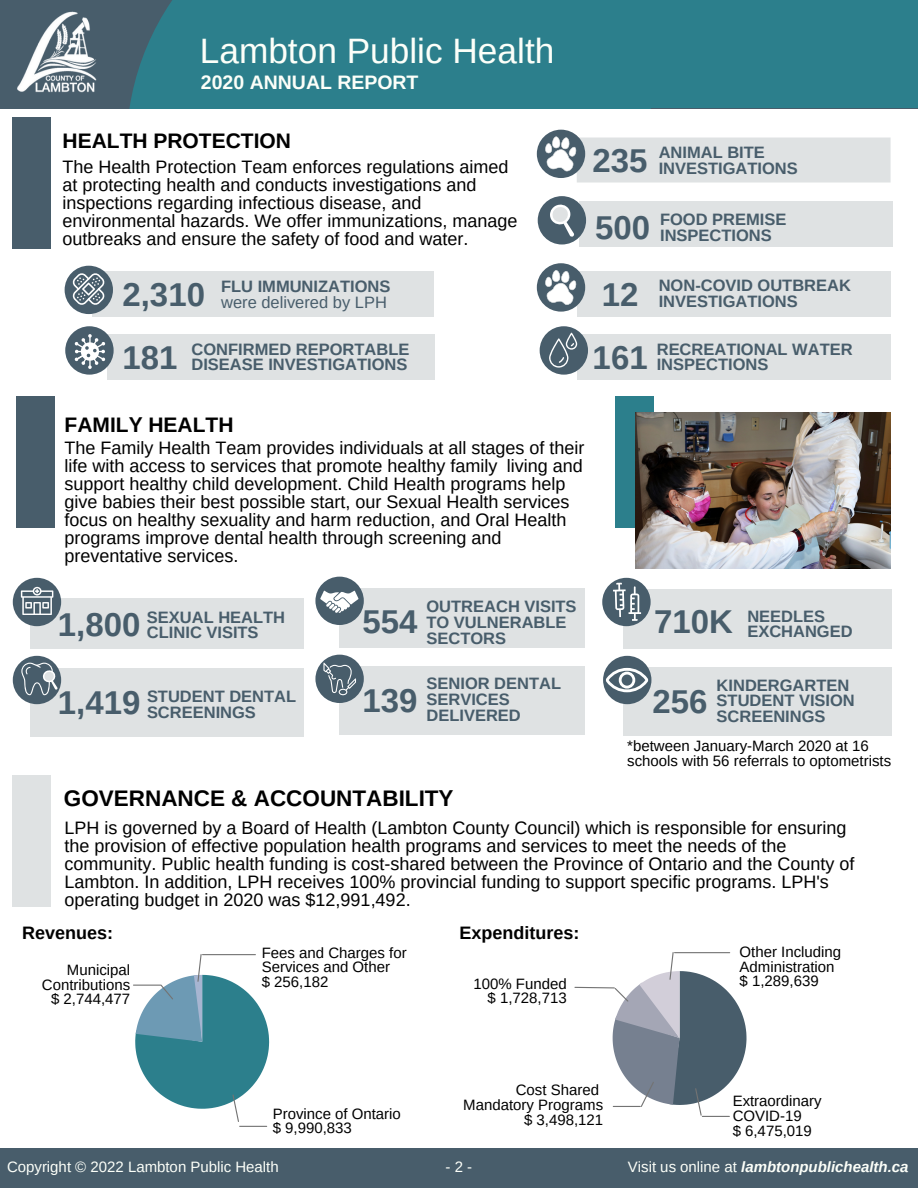
<style>
.page{position:relative;width:918px;height:1188px;background:#485d6b}
.page>*{position:absolute;margin:0;border:0;box-sizing:border-box;transform-origin:0 0}
.t1{font:35.25px "Arimo";color:#fcfff9}
.t2{font:700 33px "Arimo";color:#485d6b}
.t3{font:700 22.5px "Arimo";color:#000}
.t4{font:700 21px "Arimo";color:#000}
.t5{font:700 19.5px "Arimo";color:#fcfff9}
.t6{font:18px/18px "Arimo";color:#000}
.t7{font:700 18px "Arimo";color:#000}
.t8{font:700 16.5px/15.8px "Arimo";color:#485d6b}
.t9{font:16.5px/15.8px "Arimo";color:#485d6b;text-align:right}
.t10{font:15px/14.5px "Arimo";color:#000}
.t11{font:italic 700 15px "Arimo";color:#fcfff9}
.t12{font:15px "Arimo";color:#fcfff9}
.s1{font-size:33px}
.s2{font-weight:700;font-size:33px}
.s3{font-weight:700}
.s4{font-weight:400;font-style:normal}
</style>
<div class="page">
<svg style="left:126px;top:0;width:528px;height:110px;fill:#2c7f8c"></svg>
<div style="left:0;top:110px;width:918px;height:1038px;background:#fff"></div>
<div style="left:17px;top:396px;width:38px;height:132px;background:#485d6b"></div>
<div style="left:13px;top:117px;width:38px;height:131px;background:#485d6b"></div>
<div style="left:13px;top:775px;width:38px;height:132px;background:#dfe2e3"></div>
<img style="left:17px;top:11px;width:80px;height:82px">
<div style="left:179px;top:0;width:739px;height:108px;background:#2c7f8c"></div>
<div style="left:577px;top:138px;width:314px;height:45px;background:#dfe2e3"></div>
<div style="left:537px;top:130px;width:48px;height:48px;background:#485d6b;border-radius:50%"></div>
<svg style="left:545px;top:136px;width:32px;height:35px"></svg>
<div style="left:580px;top:202px;width:313px;height:45px;background:#dfe2e3"></div>
<div style="left:538px;top:196px;width:48px;height:49px;background:#485d6b;border-radius:50%"></div>
<svg style="left:550px;top:204px;width:24px;height:33px"></svg>
<div style="left:92px;top:271px;width:342px;height:45px;background:#dfe2e3"></div>
<div style="left:107px;top:334px;width:328px;height:45px;background:#dfe2e3"></div>
<div style="left:65px;top:266px;width:48px;height:48px;background:#485d6b;border-radius:50%"></div>
<svg style="left:72px;top:273px;width:33px;height:32px"></svg>
<div style="left:65px;top:326px;width:49px;height:49px;background:#485d6b;border-radius:50%"></div>
<div style="left:577px;top:334px;width:314px;height:45px;background:#dfe2e3"></div>
<div style="left:540px;top:326px;width:48px;height:49px;background:#485d6b;border-radius:50%"></div>
<svg style="left:75px;top:334px;width:30px;height:35px"></svg>
<svg style="left:549px;top:333px;width:28px;height:35px"></svg>
<div style="left:577px;top:271px;width:314px;height:45px;background:#dfe2e3"></div>
<div style="left:537px;top:263px;width:48px;height:49px;background:#485d6b;border-radius:50%"></div>
<svg style="left:545px;top:270px;width:32px;height:35px"></svg>
<div style="left:615px;top:396px;width:38px;height:132px;background:#2c7f8c"></div>
<img style="left:636px;top:412px;width:254px;height:157px">
<div style="left:623px;top:589px;width:268px;height:60px;background:#dfe2e3"></div>
<div style="left:340px;top:588px;width:245px;height:60px;background:#dfe2e3"></div>
<div style="left:30px;top:599px;width:274px;height:50px;background:#dfe2e3"></div>
<div style="left:623px;top:667px;width:268px;height:69px;background:#dfe2e3"></div>
<div style="left:340px;top:666px;width:245px;height:69px;background:#dfe2e3"></div>
<div style="left:30px;top:668px;width:274px;height:69px;background:#dfe2e3"></div>
<div style="left:602px;top:578px;width:49px;height:48px;background:#485d6b;border-radius:50%"></div>
<svg style="left:602px;top:580px;width:49px;height:44px"></svg>
<div style="left:315px;top:577px;width:49px;height:48px;background:#485d6b;border-radius:50%"></div>
<svg style="left:320px;top:591px;width:39px;height:22px"></svg>
<div style="left:13px;top:578px;width:48px;height:48px;background:#485d6b;border-radius:50%"></div>
<svg style="left:21px;top:587px;width:32px;height:28px"></svg>
<div style="left:603px;top:656px;width:48px;height:48px;background:#485d6b;border-radius:50%"></div>
<svg style="left:606px;top:668px;width:42px;height:24px"></svg>
<div style="left:315px;top:655px;width:49px;height:48px;background:#485d6b;border-radius:50%"></div>
<svg style="left:323px;top:663px;width:33px;height:32px"></svg>
<div style="left:13px;top:656px;width:48px;height:48px;background:#485d6b;border-radius:50%"></div>
<svg style="left:21px;top:663px;width:37px;height:32px"></svg>
<svg style="left:133px;top:954px;width:136px;height:173px"></svg>
<svg style="left:574px;top:952px;width:173px;height:165px"></svg>
<h1 class="t1" style="left:200px;top:31px;width:356px">Lambton Public Health</h1>
<p class="t5" style="left:201px;top:72px;width:219px">2020 ANNUAL REPORT</p>
<p class="t4" style="left:63px;top:129px;width:230px">HEALTH PROTECTION</p>
<p class="t6" style="left:63px;top:157px;width:456px">The Health Protection Team enforces regulations aimed at protecting health and conducts investigations and inspections regarding infectious disease, and environmental hazards. We offer immunizations, manage outbreaks and ensure the safety of food and water.</p>
<p class="t8" style="left:659px;top:144px;width:141px;text-indent:-66px"><span class="s1">235</span> ANIMAL BITE<br>INVESTIGATIONS</p>
<p class="t8" style="left:660px;top:211px;width:128px;text-indent:-65px"><span class="s1">500</span> FOOD PREMISE<br>INSPECTIONS</p>
<p class="t9" style="left:123px;top:278px;width:269px"><span class="s2">2,310</span> <span class="s3">FLU IMMUNIZATIONS </span>were delivered by LPH</p>
<p class="t8" style="left:602px;top:278px;width:251px;text-align:center"><span class="s1">12</span> NON-COVID OUTBREAK<br>INVESTIGATIONS</p>
<p class="t8" style="left:123px;top:341px;width:288px;text-align:right"><span class="s1">181</span> CONFIRMED REPORTABLE<br>DISEASE INVESTIGATIONS</p>
<p class="t8" style="left:657px;top:341px;width:197px;text-indent:-64px"><span class="s1">161</span> RECREATIONAL WATER<br>INSPECTIONS</p>
<p class="t4" style="left:65px;top:413px;width:170px">FAMILY HEALTH</p>
<p class="t6" style="left:65px;top:439px;width:521px">The Family Health Team provides individuals at all stages of their life with access to services that promote healthy family living and support healthy child development. Child Health programs help give babies their best possible start, our Sexual Health services focus on healthy sexuality and harm reduction, and Oral Health programs improve dental health through screening and preventative services.</p>
<p class="t8" style="left:147px;top:609px;width:140px;text-indent:-89px"><span class="s1">1,800</span> SEXUAL HEALTH<br>CLINIC VISITS</p>
<h2 class="t2" style="left:362px;top:604px;width:57px">554</h2>
<p class="t8" style="left:427px;top:599px;width:152px">OUTREACH VISITS<br>TO VULNERABLE<br>SECTORS</p>
<p class="t8" style="left:747px;top:608px;width:107px;text-indent:-93px"><span class="s1">710K</span> NEEDLES<br>EXCHANGED</p>
<p class="t8" style="left:147px;top:688px;width:151px;text-indent:-89px"><span class="s1">1,419</span> STUDENT DENTAL<br>SCREENINGS</p>
<h2 class="t2" style="left:362px;top:683px;width:57px">139</h2>
<p class="t8" style="left:427px;top:676px;width:136px">SENIOR DENTAL<br>SERVICES<br>DELIVERED</p>
<h2 class="t2" style="left:653px;top:683px;width:57px">256</h2>
<p class="t8" style="left:717px;top:677px;width:140px">KINDERGARTEN<br>STUDENT VISION<br>SCREENINGS</p>
<p class="t10" style="left:627px;top:739px;width:266px">*between January-March 2020 at 16 schools with 56 referrals to optometrists</p>
<p class="t3" style="left:64px;top:786px;width:391px">GOVERNANCE &amp; ACCOUNTABILITY</p>
<p class="t6" style="left:65px;top:819px;width:791px">LPH is governed by a Board of Health (Lambton County Council) which is responsible for ensuring the provision of effective population health programs and services to meet the needs of the community. Public health funding is cost-shared between the Province of Ontario and the County of Lambton. In addition, LPH receives 100% provincial funding to support specific programs. LPH's operating budget in 2020 was $12,991,492.</p>
<p class="t7" style="left:22px;top:922px;width:92px">Revenues:</p>
<p class="t10" style="left:42px;top:963px;width:90px;text-align:right">Municipal<br>Contributions $ 2,744,477</p>
<p class="t7" style="left:459px;top:922px;width:121px">Expenditures:</p>
<p class="t10" style="left:740px;top:945px;width:103px">Other Including<br>Administration</p>
<p class="t10" style="left:262px;top:945px;width:146px">Fees and Charges for<br>Services and Other<br>$ 256,182</p>
<p class="t10" style="left:473px;top:976px;width:95px">100% Funded</p>
<p class="t10" style="left:740px;top:974px;width:81px">$ 1,289,639</p>
<p class="t10" style="left:488px;top:991px;width:81px">$ 1,728,713</p>
<p class="t10" style="left:273px;top:1106px;width:130px">Province of Ontario $ 9,990,833</p>
<p class="t10" style="left:463px;top:1083px;width:141px;text-align:right">Cost Shared<br>Mandatory Programs $ 3,498,121</p>
<p class="t10" style="left:733px;top:1094px;width:91px">Extraordinary<br>COVID-19<br>$ 6,475,019</p>
<p class="t12" style="left:7px;top:1158px;width:273px">Copyright © 2022 Lambton Public Health</p>
<p class="t12" style="left:446px;top:1158px;width:28px">- 2 -</p>
<p class="t11" style="left:628px;top:1158px;width:282px"><span class="s4">Visit us online at</span> lambtonpublichealth.ca</p>
</div>
